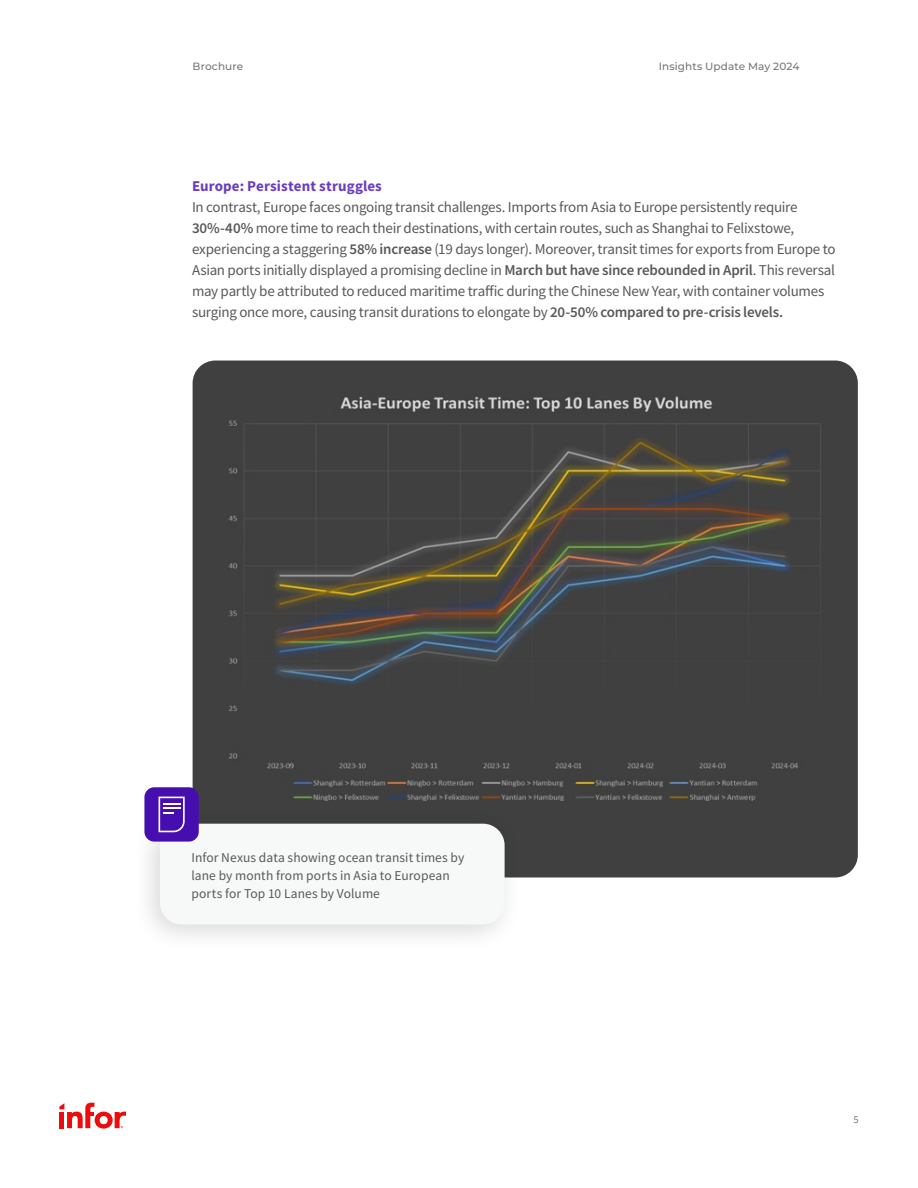
<style>
.page{position:relative;width:918px;height:1188px;background:#fff}
.page>*{position:absolute;margin:0;border:0;box-sizing:border-box;transform-origin:0 0}
.t1{font:15px/21px "Source Sans Pro";letter-spacing:-.02em;color:#58595b}
.t2{font:700 15px "Source Sans Pro";letter-spacing:.005em;color:#6b3dbf}
.t3{font:13.5px/18px "Source Sans Pro";letter-spacing:.005em;color:#58595b}
.t4{font:100 10.5px "Montserrat";letter-spacing:.01em;color:#747777}
.t5{font:10.5px "Source Sans Pro";color:#747777}
.s1{font-weight:600}
</style>
<div class="page">
<svg style="left:59px;top:1103px;width:67px;height:26px"></svg>
<div style="left:193px;top:361px;width:665px;height:516px;background:#404040;border-radius:23px"></div>
<img style="left:229px;top:396px;width:592px;height:404px">
<div style="left:132px;top:807px;width:390px;height:146px;background:#000;opacity:.15"></div>
<div style="left:160px;top:824px;width:345px;height:100px;background:#f7f8f8;border-radius:22px"></div>
<div style="left:144px;top:787px;width:55px;height:55px;background:#460daf;border-radius:10px"></div>
<svg style="left:159px;top:797px;width:26px;height:35px"></svg>
<p class="t4" style="left:193px;top:59px;width:52px">Brochure</p>
<p class="t4" style="left:659px;top:59px;width:142px">Insights Update May 2024</p>
<p class="t2" style="left:192px;top:176px;width:191px">Europe: Persistent struggles</p>
<p class="t1" style="left:192px;top:197px;width:645px">In contrast, Europe faces ongoing transit challenges. Imports from Asia to Europe persistently require <span class="s1">30%-40%</span> more time to reach their destinations, with certain routes, such as Shanghai to Felixstowe, experiencing a staggering <span class="s1">58% increase</span> (19 days longer). Moreover, transit times for exports from Europe to Asian ports initially displayed a promising decline in <span class="s1">March but have since rebounded in April</span>. This reversal may partly be attributed to reduced maritime traffic during the Chinese New Year, with container volumes surging once more, causing transit durations to elongate by <span class="s1">20-50% compared to pre-crisis levels.</span></p>
<p class="t3" style="left:191px;top:848px;width:274px">Infor Nexus data showing ocean transit times by lane by month from ports in Asia to European ports for Top 10 Lanes by Volume</p>
<p class="t5" style="left:853px;top:1113px;width:7px">5</p>
</div>
